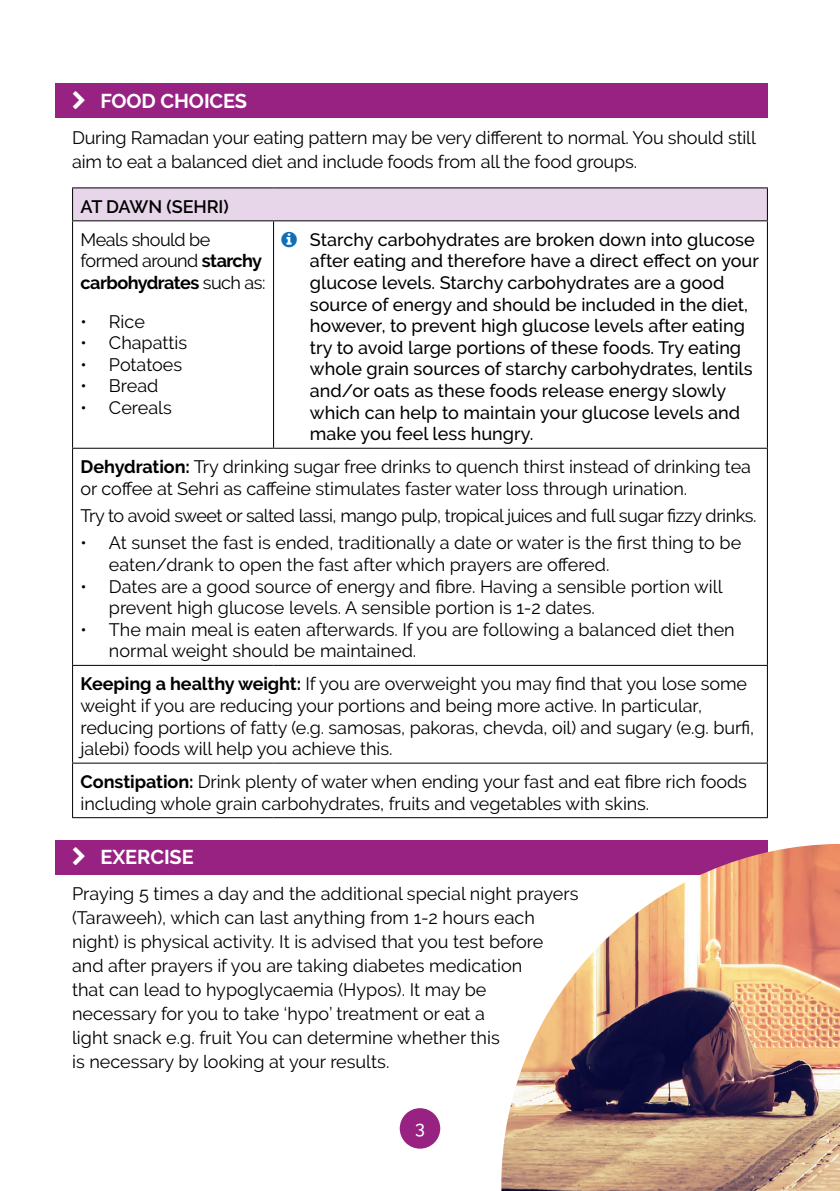
<style>
.page{position:relative;width:840px;height:1191px;background:#fff}
.page>*{position:absolute;margin:0;border:0;box-sizing:border-box;transform-origin:0 0}
.t1{font:700 20px "Raleway";letter-spacing:-.005em;color:#fff}
.t2{font:18px/24px "Raleway";letter-spacing:-.005em;color:#000}
.t3{font:500 18px/21.6px "Raleway";color:#000}
.t4{font:18px "Raleway";letter-spacing:-.025em;color:#000}
.t5{font:18px/21.6px "Raleway";letter-spacing:-.03em;color:#000}
.t6{font:600 18px "Raleway";letter-spacing:-.005em;color:#000}
.t7{font:500 18px "Raleway";color:#fff}
.s1{font-weight:700}
.s2{color:#0f6eb5}
</style>
<div class="page">
<div style="left:55px;top:84px;width:712px;height:34px;background:#972281"></div>
<div style="left:55px;top:840px;width:712px;height:34px;background:#972281"></div>
<div style="left:73px;top:188px;width:693px;height:32px;background:#e7d6e9"></div>
<hr style="left:72px;top:187px;width:201px;height:1px;background:#000">
<hr style="left:72px;top:188px;width:1px;height:32px;background:#000">
<hr style="left:273px;top:187px;width:494px;height:1px;background:#000">
<hr style="left:766px;top:188px;width:1px;height:32px;background:#000">
<hr style="left:72px;top:220px;width:201px;height:1px;background:#000">
<hr style="left:72px;top:221px;width:1px;height:227px;background:#000">
<hr style="left:273px;top:220px;width:494px;height:1px;background:#000">
<hr style="left:273px;top:221px;width:1px;height:227px;background:#000">
<hr style="left:766px;top:221px;width:1px;height:227px;background:#000">
<hr style="left:72px;top:448px;width:201px;height:1px;background:#000">
<hr style="left:72px;top:449px;width:1px;height:216px;background:#000">
<hr style="left:273px;top:448px;width:494px;height:1px;background:#000">
<hr style="left:766px;top:449px;width:1px;height:216px;background:#000">
<hr style="left:72px;top:665px;width:201px;height:1px;background:#000">
<hr style="left:72px;top:666px;width:1px;height:96px;background:#000">
<hr style="left:273px;top:665px;width:494px;height:1px;background:#000">
<hr style="left:766px;top:666px;width:1px;height:96px;background:#000">
<hr style="left:72px;top:762px;width:201px;height:1px;background:#000">
<hr style="left:72px;top:763px;width:1px;height:54px;background:#000">
<hr style="left:273px;top:762px;width:494px;height:1px;background:#000">
<hr style="left:766px;top:763px;width:1px;height:54px;background:#000">
<hr style="left:72px;top:817px;width:201px;height:1px;background:#000">
<hr style="left:273px;top:817px;width:494px;height:1px;background:#000">
<img style="left:501px;top:844px;width:338px;height:347px">
<div style="left:399px;top:1108px;width:41px;height:40px;background:#972281;border-radius:50%"></div>
<p class="t1" style="left:100px;top:90px;width:148px">FOOD CHOICES</p>
<p class="t2" style="left:72px;top:126px;width:685px">During Ramadan your eating pattern may be very different to normal. You should still aim to eat a balanced diet and include foods from all the food groups.</p>
<p class="t6" style="left:80px;top:196px;width:149px">AT DAWN (SEHRI)</p>
<p class="t5" style="left:80px;top:228px;width:186px">Meals should be formed around <span class="s1">starchy carbohydrates</span> such as:</p>
<p class="t2" style="left:80px;top:309px;width:66px">• Rice</p>
<p class="t2" style="left:80px;top:331px;width:108px">• Chapattis</p>
<p class="t2" style="left:80px;top:352px;width:103px">• Potatoes</p>
<p class="t2" style="left:80px;top:374px;width:79px">• Bread</p>
<p class="t2" style="left:80px;top:396px;width:93px">• Cereals</p>
<p class="t3" style="left:310px;top:229px;width:450px;text-indent:-28px"><span class="s2">❑</span> Starchy carbohydrates are broken down into glucose after eating and therefore have a direct effect on your glucose levels. Starchy carbohydrates are a good source of energy and should be included in the diet, however, to prevent high glucose levels after eating try to avoid large portions of these foods. Try eating whole grain sources of starchy carbohydrates, lentils and/or oats as these foods release energy slowly which can help to maintain your glucose levels and make you feel less hungry.</p>
<p class="t2" style="left:81px;top:456px;width:671px;line-height:21.6px"><span class="s1">Dehydration:</span> Try drinking sugar free drinks to quench thirst instead of drinking tea or coffee at Sehri as caffeine stimulates faster water loss through urination.</p>
<p class="t4" style="left:81px;top:505px;width:677px">Try to avoid sweet or salted lassi, mango pulp, tropical juices and full sugar fizzy drinks.</p>
<p class="t2" style="left:109px;top:532px;width:633px;line-height:21.6px;text-indent:-28px">• At sunset the fast is ended, traditionally a date or water is the first thing to be eaten/drank to open the fast after which prayers are offered.</p>
<p class="t2" style="left:109px;top:575px;width:614px;line-height:21.6px;text-indent:-28px">• Dates are a good source of energy and fibre. Having a sensible portion will prevent high glucose levels. A sensible portion is 1-2 dates.</p>
<p class="t2" style="left:109px;top:618px;width:627px;line-height:21.6px;text-indent:-28px">• The main meal is eaten afterwards. If you are following a balanced diet then normal weight should be maintained.</p>
<p class="t2" style="left:81px;top:673px;width:675px;line-height:21.6px"><span class="s1">Keeping a healthy weight:</span> If you are overweight you may find that you lose some weight if you are reducing your portions and being more active. In particular, reducing portions of fatty (e.g. samosas, pakoras, chevda, oil) and sugary (e.g. burfi, jalebi) foods will help you achieve this.</p>
<p class="t2" style="left:81px;top:771px;width:667px;line-height:21.6px"><span class="s1">Constipation:</span> Drink plenty of water when ending your fast and eat fibre rich foods including whole grain carbohydrates, fruits and vegetables with skins.</p>
<p class="t1" style="left:100px;top:846px;width:95px">EXERCISE</p>
<p class="t2" style="left:72px;top:882px;width:507px">Praying 5 times a day and the additional special night prayers (Taraweeh), which can last anything from 1-2 hours each night) is physical activity. It is advised that you test before and after prayers if you are taking diabetes medication<br>that can lead to hypoglycaemia (Hypos). It may be<br>necessary for you to take ‘hypo’ treatment or eat a<br>light snack e.g. fruit You can determine whether this<br>is necessary by looking at your results.</p>
<p class="t7" style="left:415px;top:1117px;width:11px">3</p>
</div>
